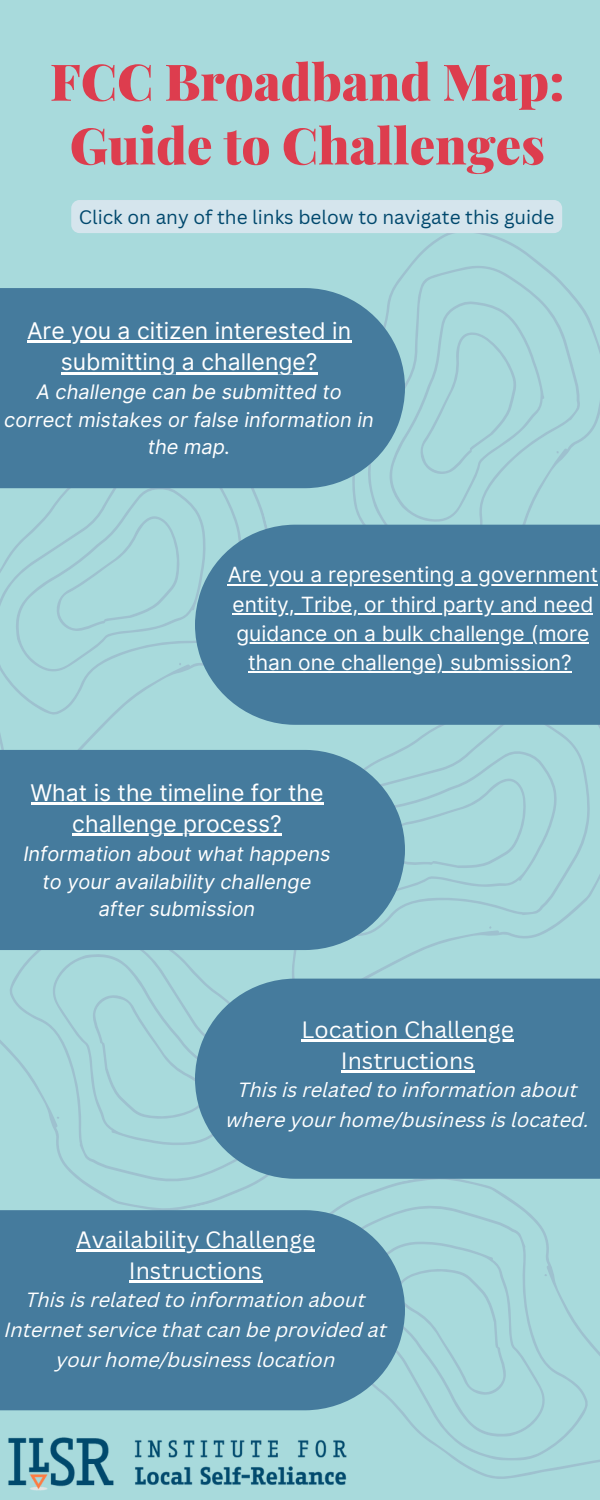
<style>
.page{position:relative;width:600px;height:1500px;background:#a8dadc}
.page>*{position:absolute;margin:0;border:0;box-sizing:border-box;transform-origin:0 0}
.t1{font:900 50.6px/63.8px "Playfair Display";color:#dd3d4e;text-align:center}
.t2{font:23px/31.5px "Inter";color:#fff;text-align:center}
.t3{font:23px/31.5px "Canva Sans";color:#fff;text-align:center}
.t4{font:21px/29.2px "Inter";color:#fff;text-align:center}
.t5{font:italic 20px/30px "Canva Sans";color:#fff;text-align:center}
.t6{font:italic 20px/27.8px "Inter";color:#fff;text-align:center}
.t7{font:19px "Canva Sans";color:#00486d}
</style>
<div class="page">
<svg style="left:316px;top:201px;width:284px;height:324px"></svg>
<svg style="left:320px;top:725px;width:280px;height:254px"></svg>
<svg style="left:0;top:488px;width:316px;height:262px"></svg>
<div style="left:0;top:288px;width:405px;height:200px;background:#457b9d"></div>
<div style="left:195px;top:525px;width:405px;height:200px;background:#457b9d"></div>
<svg style="left:0;top:950px;width:320px;height:260px"></svg>
<div style="left:0;top:750px;width:405px;height:200px;background:#457b9d"></div>
<svg style="left:288px;top:1179px;width:312px;height:300px"></svg>
<div style="left:195px;top:979px;width:405px;height:200px;background:#457b9d"></div>
<div style="left:0;top:1210px;width:405px;height:200px;background:#457b9d"></div>
<img style="left:8px;top:1431px;width:346px;height:60px">
<hr style="left:27px;top:340px;width:324px;height:3px;background:#fff">
<hr style="left:61px;top:372px;width:257px;height:2px;background:#fff">
<hr style="left:228px;top:584px;width:370px;height:1px;background:#fff">
<hr style="left:232px;top:613px;width:361px;height:2px;background:#fff">
<hr style="left:237px;top:642px;width:352px;height:2px;background:#fff">
<hr style="left:248px;top:672px;width:324px;height:1px;background:#fff">
<hr style="left:31px;top:802px;width:292px;height:3px;background:#fff">
<hr style="left:72px;top:834px;width:210px;height:2px;background:#fff">
<hr style="left:302px;top:1039px;width:212px;height:3px;background:#fff">
<hr style="left:341px;top:1071px;width:134px;height:2px;background:#fff">
<hr style="left:76px;top:1249px;width:239px;height:2px;background:#fff">
<hr style="left:129px;top:1281px;width:134px;height:2px;background:#fff">
<div style="left:71px;top:200px;width:491px;height:33px;background:#d5e5ed;border-radius:8px"></div>
<h1 class="t1" style="left:50px;top:48px;width:516px">FCC Broadband Map:<br>Guide to Challenges</h1>
<p class="t7" style="left:79px;top:204px;width:477px">Click on any of the links below to navigate this guide</p>
<p class="t2" style="left:27px;top:315px;width:326px">Are you a citizen interested in submitting a challenge?</p>
<p class="t6" style="left:4px;top:378px;width:371px">A challenge can be submitted to correct mistakes or false information in the map.</p>
<p class="t4" style="left:228px;top:560px;width:372px">Are you a representing a government entity, Tribe, or third party and need guidance on a bulk challenge (more than one challenge) submission?</p>
<p class="t2" style="left:31px;top:777px;width:294px">What is the timeline for the challenge process?</p>
<p class="t6" style="left:23px;top:840px;width:309px">Information about what happens to your availability challenge after submission</p>
<p class="t3" style="left:302px;top:1013px;width:214px">Location Challenge<br>Instructions</p>
<p class="t5" style="left:226px;top:1077px;width:365px">This is related to information about where your home/business is located.</p>
<p class="t3" style="left:76px;top:1223px;width:240px">Availability Challenge<br>Instructions</p>
<p class="t5" style="left:4px;top:1287px;width:384px">This is related to information about<br>Internet service that can be provided at your home/business location</p>
</div>
